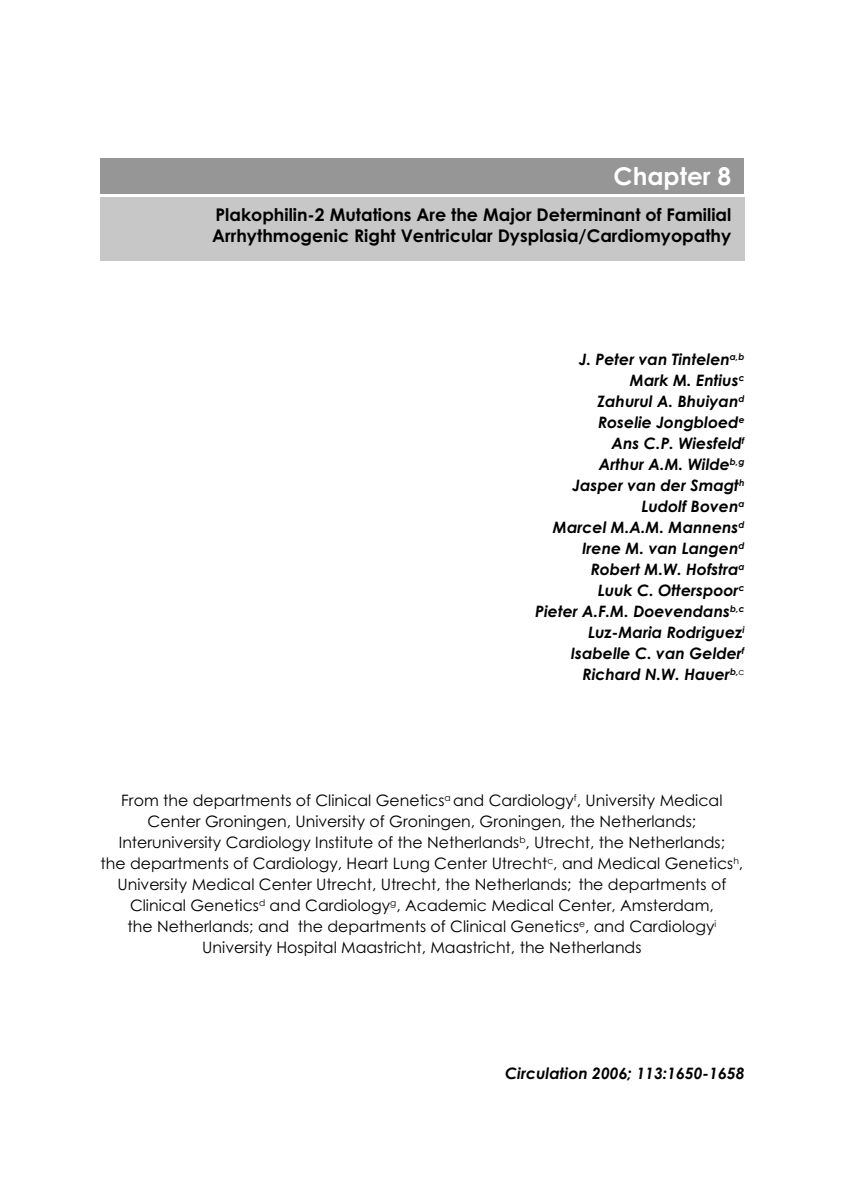
<style>
.page{position:relative;width:844px;height:1190px;background:#fff}
.page>*{position:absolute;margin:0;border:0;box-sizing:border-box;transform-origin:0 0}
.t1{font:700 24.5px "Century Gothic";color:#fff}
.t2{font:700 17.5px/21px "Century Gothic";color:#000}
.t3{font:15.75px/21px "Century Gothic";color:#000;text-align:center}
.t4{font:italic 700 15.75px/21px "Century Gothic";color:#000;text-align:right}
</style>
<div class="page">
<div style="left:100px;top:159px;width:643px;height:35px;background:#969696"></div>
<div style="left:100px;top:197px;width:644px;height:63px;background:#c7c7c7"></div>
<h1 class="t1" style="left:613px;top:167px;width:119px">Chapter 8</h1>
<p class="t2" style="left:212px;top:206px;width:520px">Plakophilin-2 Mutations Are the Major Determinant of Familial<br>Arrhythmogenic Right Ventricular Dysplasia/Cardiomyopathy</p>
<p class="t4" style="left:535px;top:350px;width:211px">J. Peter van Tintelen<sup>a,b<br></sup>Mark M. Entius<sup>c<br></sup>Zahurul A. Bhuiyan<sup>d<br></sup>Roselie Jongbloed<sup>e<br></sup>Ans C.P. Wiesfeld<sup>f<br></sup>Arthur A.M. Wilde<sup>b,g<br></sup>Jasper van der Smagt<sup>h<br></sup>Ludolf Boven<sup>a<br></sup>Marcel M.A.M. Mannens<sup>d<br></sup>Irene M. van Langen<sup>d<br></sup>Robert M.W. Hofstra<sup>a<br></sup>Luuk C. Otterspoor<sup>c<br></sup>Pieter A.F.M. Doevendans<sup>b,c<br></sup>Luz-Maria Rodriguez<sup>i<br></sup>Isabelle C. van Gelder<sup>f<br></sup>Richard N.W. Hauer<sup>b,</sup><sup>c</sup></p>
<p class="t3" style="left:100px;top:791px;width:644px">From the departments of Clinical Genetics<sup>a</sup> and Cardiology<sup>f</sup>, University Medical Center Groningen, University of Groningen, Groningen, the Netherlands; Interuniversity Cardiology Institute of the Netherlands<sup>b</sup>, Utrecht, the Netherlands;<br>the departments of Cardiology, Heart Lung Center Utrecht<sup>c</sup>, and Medical Genetics<sup>h</sup>, University Medical Center Utrecht, Utrecht, the Netherlands; the departments of Clinical Genetics<sup>d</sup> and Cardiology<sup>g</sup>, Academic Medical Center, Amsterdam,<br>the Netherlands; and the departments of Clinical Genetics<sup>e</sup>, and Cardiology<sup>i </sup>University Hospital Maastricht, Maastricht, the Netherlands</p>
<p class="t4" style="left:505px;top:1064px;width:241px">Circulation 2006; 113:1650-1658</p>
</div>
